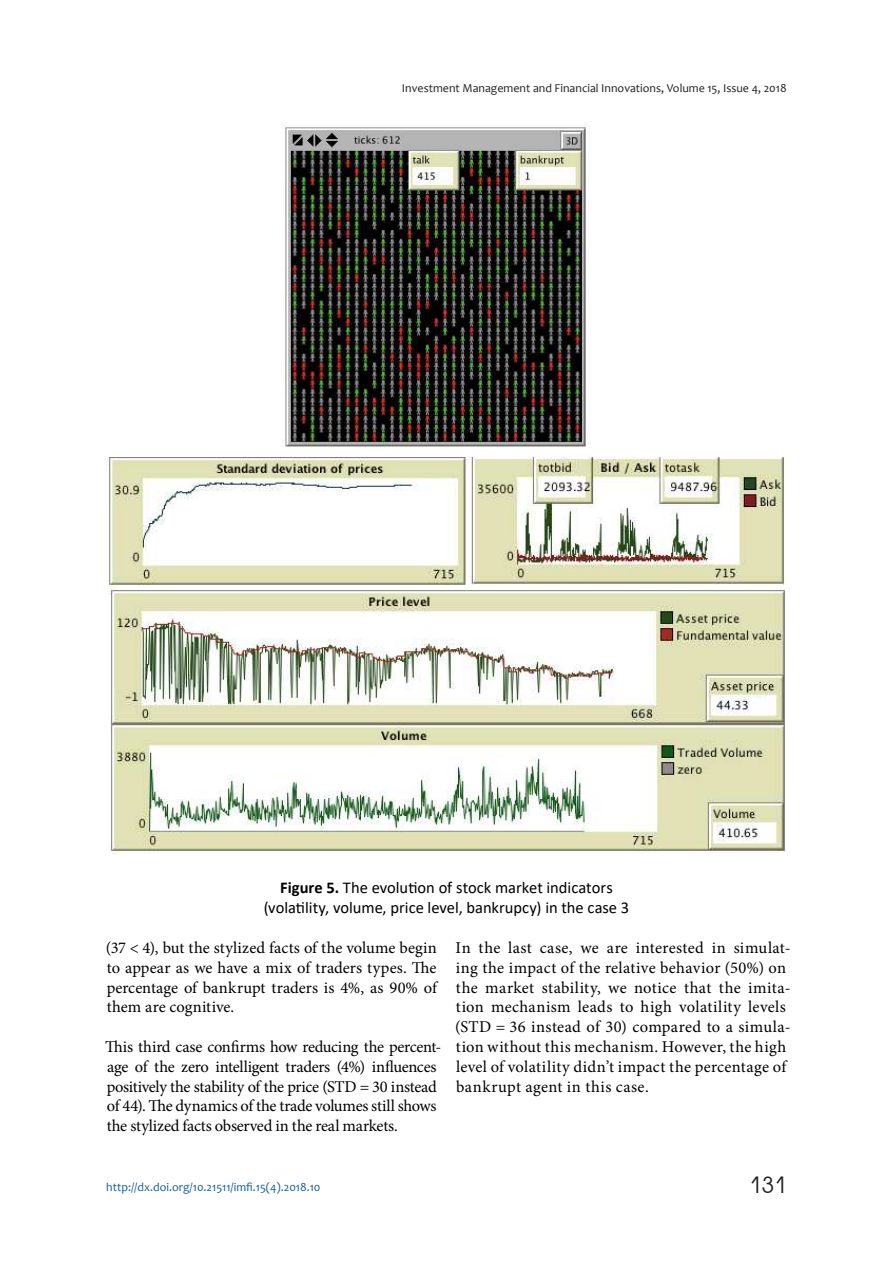
<style>
.page{position:relative;width:893px;height:1263px;background:#fff}
.page>*{position:absolute;margin:0;border:0;box-sizing:border-box;transform-origin:0 0}
.t1{font:22.5px "Avant Garde Gothic C";color:#231f20}
.t2{font:16.5px/19.8px "Minion Pro";letter-spacing:.01em;color:#000;text-align:justify}
.t3{font:16.5px/19.8px "Minion Pro";letter-spacing:-.015em;color:#000}
.t4{font:16.5px/19.8px "Calibri";color:#000;text-align:center}
.t5{font:12px "Candara";color:#231f20}
.t6{font:12px "Candara";color:#175d9e}
.s1{font-weight:700}
</style>
<div class="page">
<img style="left:281px;top:123px;width:309px;height:324px">
<img style="left:106px;top:458px;width:681px;height:129px">
<img style="left:109px;top:588px;width:678px;height:266px">
<p class="t5" style="left:402px;top:83px;width:386px">Investment Management and Financial Innovations, Volume 15, Issue 4, 2018</p>
<p class="t4" style="left:264px;top:878px;width:367px"><span class="s1">Figure 5.</span> The evolution of stock market indicators (volatility, volume, price level, bankrupcy) in the case 3</p>
<p class="t2" style="left:106px;top:939px;width:333px">(37 &lt; 4), but the stylized facts of the volume begin to appear as we have a mix of traders types. The percentage of bankrupt traders is 4%, as 90% of them are cognitive.</p>
<p class="t3" style="left:105px;top:1038px;width:338px">This third case confirms how reducing the percent&shy;age of the zero intelligent traders (4%) influences positively the stability of the price (STD = 30 instead of 44). The dynamics of the trade volumes still shows the stylized facts observed in the real markets.</p>
<p class="t2" style="left:455px;top:939px;width:337px;text-align:left">In the last case, we are interested in simulat&shy;ing the impact of the relative behavior (50%) on the market stability, we notice that the imita&shy;tion mechanism leads to high volatility levels (STD = 36 instead of 30) compared to a simula&shy;tion without this mechanism. However, the high level of volatility didn’t impact the percentage of bankrupt agent in this case.</p>
<p class="t6" style="left:106px;top:1179px;width:216px">http://dx.doi.org/10.21511/imfi.15(4).2018.10</p>
<h1 class="t1" style="left:749px;top:1172px;width:39px">131</h1>
</div>
